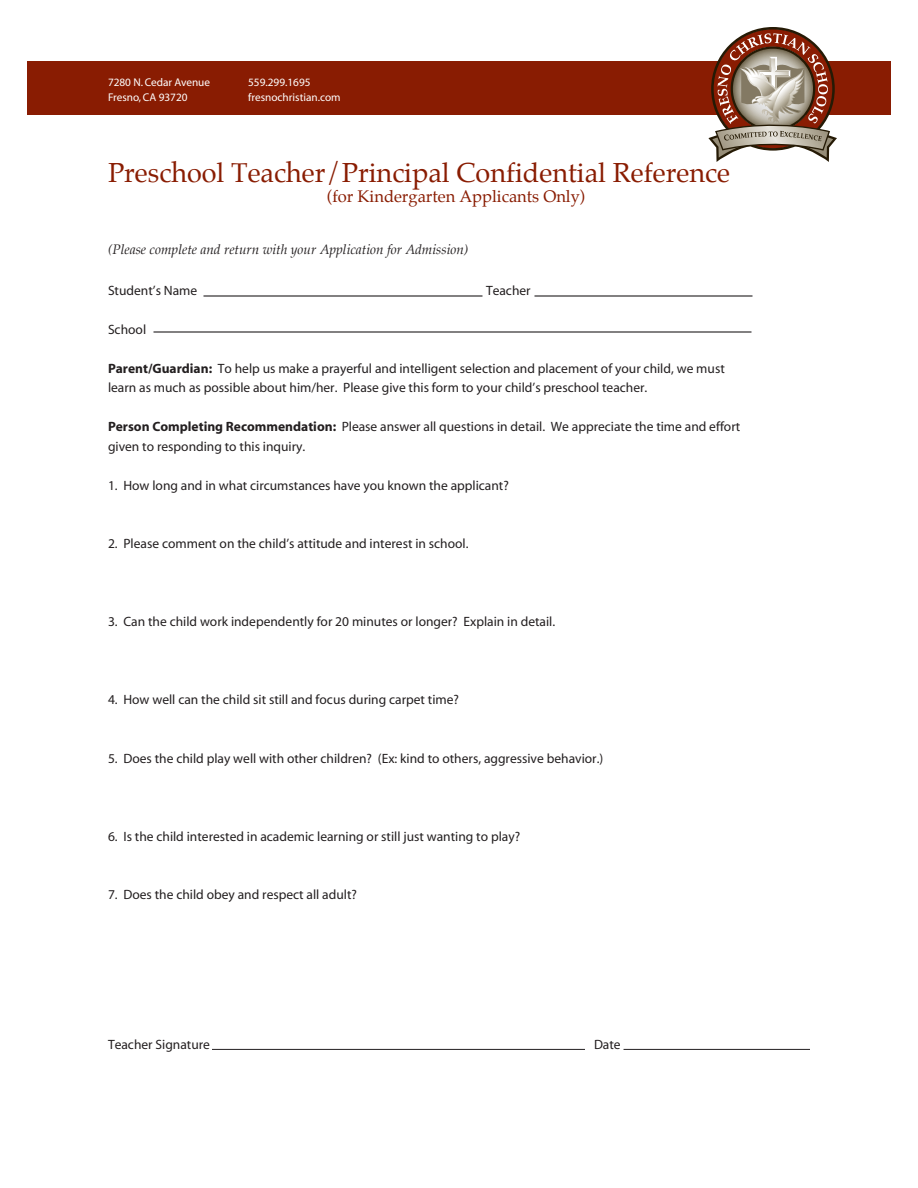
<style>
.page{position:relative;width:918px;height:1188px;background:#fff}
.page>*{position:absolute;margin:0;border:0;box-sizing:border-box;transform-origin:0 0}
.t1{font:27px "Palatino";color:#891c02}
.t2{font:16.5px "Palatino";color:#891c02}
.t3{font:13.5px/19.5px "Myriad";color:#231f20}
.t4{font:italic 13.5px "Palatino";color:#231f20}
.t5{font:11.25px/15px "Myriad";color:#fff}
.s1{font-weight:700}
</style>
<div class="page">
<div style="left:27px;top:61px;width:864px;height:54px;background:#891c02"></div>
<hr style="left:624px;top:1049px;width:186px;height:1px;background:#231f20">
<hr style="left:212px;top:1049px;width:373px;height:1px;background:#231f20">
<svg style="left:708px;top:27px;width:129px;height:135px"></svg>
<hr style="left:154px;top:331px;width:598px;height:2px;background:#231f20">
<hr style="left:203px;top:295px;width:279px;height:2px;background:#231f20">
<hr style="left:534px;top:295px;width:219px;height:2px;background:#231f20">
<p class="t5" style="left:108px;top:76px;width:104px">7280 N. Cedar Avenue<br>Fresno, CA 93720</p>
<p class="t5" style="left:248px;top:76px;width:94px">559.299.1695 fresnochristian.com</p>
<p class="t1" style="left:108px;top:155px;width:623px">Preschool Teacher/Principal Confidential Reference</p>
<p class="t2" style="left:327px;top:185px;width:260px">(for Kindergarten Applicants Only)</p>
<p class="t4" style="left:108px;top:241px;width:362px">(Please complete and return with your Application for Admission)</p>
<p class="t3" style="left:108px;top:281px;width:91px">Student’s Name</p>
<p class="t3" style="left:486px;top:281px;width:46px">Teacher</p>
<p class="t3" style="left:108px;top:320px;width:40px">School</p>
<p class="t3" style="left:108px;top:359px;width:618px"><span class="s1">Parent/Guardian:</span> To help us make a prayerful and intelligent selection and placement of your child, we must learn as much as possible about him/her. Please give this form to your child’s preschool teacher.</p>
<p class="t3" style="left:108px;top:417px;width:634px"><span class="s1">Person Completing Recommendation:</span> Please answer all questions in detail. We appreciate the time and effort given to responding to this inquiry.</p>
<p class="t3" style="left:108px;top:476px;width:402px">1. How long and in what circumstances have you known the applicant?</p>
<p class="t3" style="left:108px;top:534px;width:362px">2. Please comment on the child’s attitude and interest in school.</p>
<p class="t3" style="left:108px;top:612px;width:449px">3. Can the child work independently for 20 minutes or longer? Explain in detail.</p>
<p class="t3" style="left:108px;top:690px;width:353px">4. How well can the child sit still and focus during carpet time?</p>
<p class="t3" style="left:108px;top:749px;width:497px">5. Does the child play well with other children? (Ex: kind to others, aggressive behavior.)</p>
<p class="t3" style="left:108px;top:827px;width:414px">6. Is the child interested in academic learning or still just wanting to play?</p>
<p class="t3" style="left:108px;top:885px;width:250px">7. Does the child obey and respect all adult?</p>
<p class="t3" style="left:108px;top:1035px;width:104px">Teacher Signature</p>
<p class="t3" style="left:594px;top:1035px;width:28px">Date</p>
</div>
